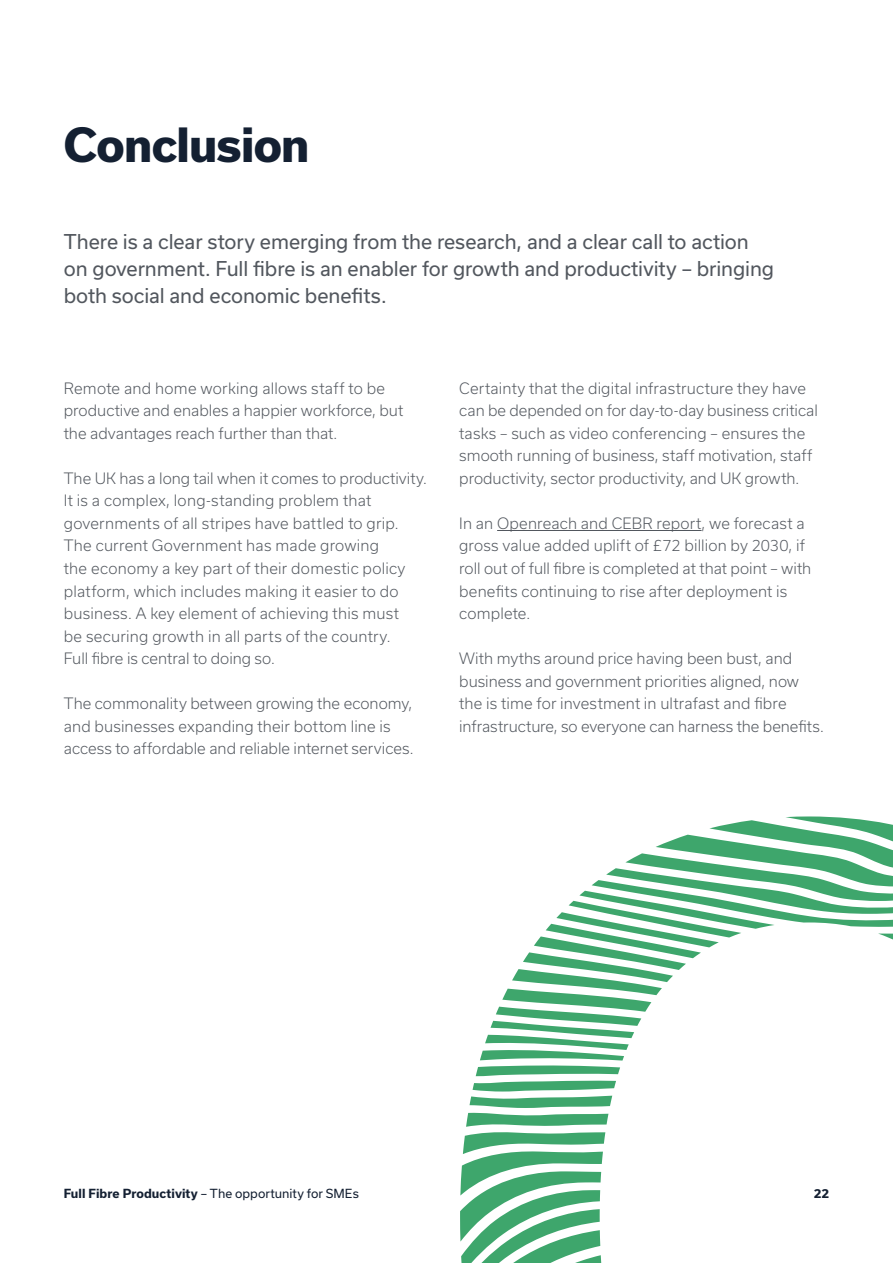
<style>
.page{position:relative;width:893px;height:1263px;background:#fff}
.page>*{position:absolute;margin:0;border:0;box-sizing:border-box;transform-origin:0 0}
.t1{font:800 45px "Usual";letter-spacing:-.015em;color:#142032}
.t2{font:19.5px/27px "Usual";letter-spacing:-.005em;color:#52575e}
.t3{font:300 15px/22.5px "Usual";letter-spacing:.005em;color:#52575e}
.t4{font:12px "Usual";letter-spacing:.005em;color:#142032}
.t5{font:800 12px "Usual";color:#142032}
.s1{font-weight:700}
</style>
<div class="page">
<hr style="left:497px;top:530px;width:205px;height:1px;background:#52575e">
<svg style="left:460px;top:816px;width:433px;height:447px"></svg>
<h1 class="t1" style="left:64px;top:119px;width:247px">Conclusion</h1>
<h2 class="t2" style="left:64px;top:228px;width:712px">There is a clear story emerging from the research, and a clear call to action on government. Full fibre is an enabler for growth and productivity – bringing both social and economic benefits.</h2>
<p class="t3" style="left:64px;top:377px;width:341px">Remote and home working allows staff to be productive and enables a happier workforce, but the advantages reach further than that.</p>
<p class="t3" style="left:64px;top:467px;width:365px">The UK has a long tail when it comes to productivity.<br>It is a complex, long-standing problem that governments of all stripes have battled to grip.<br>The current Government has made growing<br>the economy a key part of their domestic policy platform, which includes making it easier to do business. A key element of achieving this must<br>be securing growth in all parts of the country.<br>Full fibre is central to doing so.</p>
<p class="t3" style="left:64px;top:692px;width:351px">The commonality between growing the economy, and businesses expanding their bottom line is access to affordable and reliable internet services.</p>
<p class="t3" style="left:459px;top:377px;width:360px">Certainty that the digital infrastructure they have can be depended on for day-to-day business critical tasks – such as video conferencing – ensures the smooth running of business, staff motivation, staff productivity, sector productivity, and UK growth.</p>
<p class="t3" style="left:459px;top:512px;width:354px">In an Openreach and CEBR report, we forecast a gross value added uplift of £72 billion by 2030, if roll out of full fibre is completed at that point – with benefits continuing to rise after deployment is complete.</p>
<p class="t3" style="left:459px;top:647px;width:366px">With myths around price having been bust, and business and government priorities aligned, now the is time for investment in ultrafast and fibre infrastructure, so everyone can harness the benefits.</p>
<p class="t4" style="left:64px;top:1186px;width:297px"><span class="s1">Full Fibre Productivity</span> – The opportunity for SMEs</p>
<p class="t5" style="left:814px;top:1186px;width:17px">22</p>
</div>
